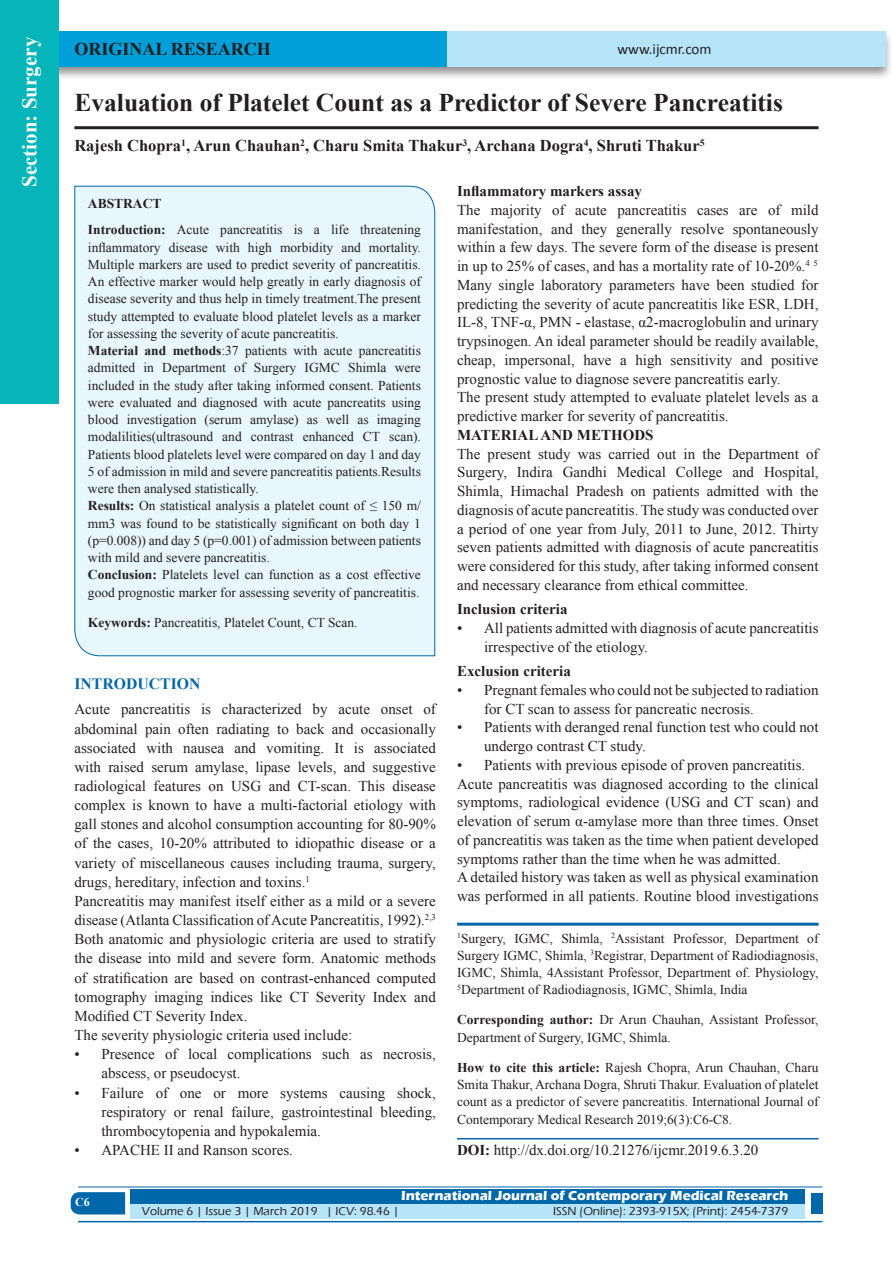
<style>
.page{position:relative;width:893px;height:1263px;background:#fff}
.page>*{position:absolute;margin:0;border:0;box-sizing:border-box;transform-origin:0 0}
.A_Title_New{font:700 25.5px "Times New Roman";color:#231f20}
.t1{font:700 21px "Times New Roman";color:#fff}
.AT_new{font:700 18px "Times New Roman";color:#231f20}
.AU-New{font:700 16.5px "Times New Roman";color:#231f20}
.t2{font:700 15.75px "Times New Roman";color:#0067aa}
.TX_New{font:15px/18.8px "Times New Roman";color:#231f20;text-align:justify}
.TX_New-2{font:700 15px "Times New Roman";color:#231f20}
.t3{font:15px "Calibri";color:#231f20}
.HTC_new{font:13.5px/17.2px "Times New Roman";color:#231f20}
.Affi_New{font:13.5px/17.2px "Times New Roman";color:#231f20;text-align:justify}
.Corresponding{font:13.5px/17.2px "Times New Roman";color:#231f20}
.t4{font:700 13.5px "Eras ITC";color:#fff}
.t5{font:500 12px "Eras ITC";color:#231f20}
.t6{font:700 12px "Times New Roman";color:#fff}
.s1{font-weight:700}
</style>
<div class="page">
<div style="left:19px;top:29px;width:874px;height:52px;background:#231f20;opacity:.5"></div>
<div style="left:28px;top:31px;width:857px;height:35px;background:#b6e4f9"></div>
<div style="left:28px;top:31px;width:418px;height:35px;background:#009fda"></div>
<div style="left:0;top:0;width:59px;height:404px;background:#05b5b9"></div>
<svg style="left:71px;top:1192px;width:54px;height:22px"></svg>
<div style="left:130px;top:1189px;width:674px;height:15px;background:#0067aa"></div>
<div style="left:130px;top:1204px;width:674px;height:15px;background:#b6e4f9"></div>
<hr style="left:78px;top:1186px;width:744px;height:1px;background:#0067aa">
<hr style="left:78px;top:1221px;width:744px;height:1px;background:#0067aa">
<div style="left:811px;top:1193px;width:11px;height:21px;background:#0067aa"></div>
<hr style="left:74px;top:126px;width:745px;height:3px;background:#231f20">
<div style="left:74px;top:185px;width:361px;height:471px;background:#e8f6fd"></div>
<hr style="left:457px;top:923px;width:362px;height:3px;background:#0067aa">
<hr style="left:457px;top:1138px;width:362px;height:1px;background:#0067aa">
<h2 class="t1" style="left:15px;top:187px;width:151px;rotate:-90deg">Section: Surgery</h2>
<p class="AT_new" style="left:74px;top:36px;width:198px">ORIGINAL RESEARCH</p>
<p class="t3" style="left:617px;top:40px;width:96px">www.ijcmr.com</p>
<p class="A_Title_New" style="left:74px;top:85px;width:710px">Evaluation of Platelet Count as a Predictor of Severe Pancreatitis</p>
<p class="AU-New" style="left:74px;top:134px;width:632px">Rajesh Chopra<sup>1</sup>, Arun Chauhan<sup>2</sup>, Charu Smita Thakur<sup>3</sup>, Archana Dogra<sup>4</sup>, Shruti Thakur<sup>5</sup></p>
<p class="HTC_new" style="left:88px;top:191px;width:335px;line-height:25.8px"><span class="s1">ABSTRACT<br>Introduction:</span> Acute pancreatitis is a life threatening</p>
<p class="HTC_new" style="left:88px;top:238px;width:335px">inflammatory disease with high morbidity and mortality.<br>Multiple markers are used to predict severity of pancreatitis.<br>An effective marker would help greatly in early diagnosis of disease severity and thus help in timely treatment.The present study attempted to evaluate blood platelet levels as a marker for assessing the severity of acute pancreatitis.<br><span class="s1">Material and methods</span>:37 patients with acute pancreatitis admitted in Department of Surgery IGMC Shimla were included in the study after taking informed consent. Patients were evaluated and diagnosed with acute pancreatits using blood investigation (serum amylase) as well as imaging modalilities(ultrasound and contrast enhanced CT scan).<br>Patients blood platelets level were compared on day 1 and day 5 of admission in mild and severe pancreatitis patients.Results were then analysed statistically.<br><span class="s1">Results:</span> On statistical analysis a platelet count of ≤ 150 m/ mm3 was found to be statistically significant on both day 1 (p=0.008)) and day 5 (p=0.001) of admission between patients with mild and severe pancreatitis.<br><span class="s1">Conclusion:</span> Platelets level can function as a cost effective good prognostic marker for assessing severity of pancreatitis.</p>
<p class="HTC_new" style="left:88px;top:614px;width:271px"><span class="s1">Keywords:</span> Pancreatitis, Platelet Count, CT Scan.</p>
<h1 class="t2" style="left:74px;top:673px;width:127px">INTRODUCTION</h1>
<p class="TX_New" style="left:74px;top:699px;width:363px;line-height:19.2px">Acute pancreatitis is characterized by acute onset of abdominal pain often radiating to back and occasionally associated with nausea and vomiting. It is associated with raised serum amylase, lipase levels, and suggestive radiological features on USG and CT-scan. This disease complex is known to have a multi-factorial etiology with gall stones and alcohol consumption accounting for 80-90% of the cases, 10-20% attributed to idiopathic disease or a variety of miscellaneous causes including trauma, surgery, drugs, hereditary, infection and toxins.<sup>1</sup></p>
<p class="TX_New" style="left:74px;top:891px;width:363px;line-height:19.2px">Pancreatitis may manifest itself either as a mild or a severe disease (Atlanta Classification of Acute Pancreatitis, 1992).<sup>2,3<br></sup>Both anatomic and physiologic criteria are used to stratify the disease into mild and severe form. Anatomic methods of stratification are based on contrast-enhanced computed tomography imaging indices like CT Severity Index and Modified CT Severity Index.</p>
<p class="TX_New" style="left:74px;top:1025px;width:279px">The severity physiologic criteria used include:</p>
<p class="TX_New" style="left:101px;top:1044px;width:336px;line-height:19.2px;text-indent:-27px">• Presence of local complications such as necrosis, abscess, or pseudocyst.</p>
<p class="TX_New" style="left:101px;top:1083px;width:336px;line-height:19.2px;text-indent:-27px">• Failure of one or more systems causing shock, respiratory or renal failure, gastrointestinal bleeding, thrombocytopenia and hypokalemia.</p>
<p class="TX_New" style="left:74px;top:1140px;width:220px">• APACHE II and Ranson scores.</p>
<p class="TX_New-2" style="left:457px;top:181px;width:186px">Inflammatory markers assay</p>
<p class="TX_New" style="left:457px;top:200px;width:363px">The majority of acute pancreatitis cases are of mild manifestation, and they generally resolve spontaneously within a few days. The severe form of the disease is present in up to 25% of cases, and has a mortality rate of 10-20%.<sup>4</sup> <sup>5</sup></p>
<p class="TX_New" style="left:457px;top:275px;width:363px">Many single laboratory parameters have been studied for predicting the severity of acute pancreatitis like ESR, LDH, IL-8, TNF-α, PMN - elastase, α2-macroglobulin and urinary trypsinogen. An ideal parameter should be readily available, cheap, impersonal, have a high sensitivity and positive prognostic value to diagnose severe pancreatitis early.</p>
<p class="TX_New" style="left:457px;top:388px;width:363px">The present study attempted to evaluate platelet levels as a predictive marker for severity of pancreatitis.</p>
<p class="TX_New-2" style="left:457px;top:424px;width:198px">MATERIAL AND METHODS</p>
<p class="TX_New" style="left:457px;top:444px;width:363px">The present study was carried out in the Department of Surgery, Indira Gandhi Medical College and Hospital, Shimla, Himachal Pradesh on patients admitted with the diagnosis of acute pancreatitis. The study was conducted over a period of one year from July, 2011 to June, 2012. Thirty seven patients admitted with diagnosis of acute pancreatitis were considered for this study, after taking informed consent and necessary clearance from ethical committee.</p>
<h2 class="TX_New-2" style="left:457px;top:599px;width:112px">Inclusion criteria</h2>
<p class="TX_New" style="left:484px;top:618px;width:336px;text-indent:-27px">• All patients admitted with diagnosis of acute pancreatitis irrespective of the etiology.</p>
<h2 class="TX_New-2" style="left:457px;top:661px;width:115px">Exclusion criteria</h2>
<p class="TX_New" style="left:484px;top:680px;width:336px;text-indent:-27px">• Pregnant females who could not be subjected to radiation for CT scan to assess for pancreatic necrosis.</p>
<p class="TX_New" style="left:484px;top:718px;width:336px;text-indent:-27px">• Patients with deranged renal function test who could not undergo contrast CT study.</p>
<p class="TX_New" style="left:457px;top:755px;width:350px">• Patients with previous episode of proven pancreatitis.</p>
<p class="TX_New" style="left:457px;top:774px;width:363px">Acute pancreatitis was diagnosed according to the clinical symptoms, radiological evidence (USG and CT scan) and elevation of serum α-amylase more than three times. Onset of pancreatitis was taken as the time when patient developed symptoms rather than the time when he was admitted.</p>
<p class="TX_New" style="left:457px;top:868px;width:363px">A detailed history was taken as well as physical examination was performed in all patients. Routine blood investigations</p>
<p class="Affi_New" style="left:457px;top:929px;width:363px"><sup>1</sup>Surgery, IGMC, Shimla, <sup>2</sup>Assistant Professor, Department of Surgery IGMC, Shimla, <sup>3</sup>Registrar, Department of Radiodiagnosis, IGMC, Shimla, 4Assistant Professor, Department of. Physiology, <sup>5</sup>Department of Radiodiagnosis, IGMC, Shimla, India</p>
<p class="Corresponding" style="left:457px;top:1011px;width:363px"><span class="s1">Corresponding author:</span> Dr Arun Chauhan, Assistant Professor,<br>Department of Surgery, IGMC, Shimla.</p>
<p class="HTC_new" style="left:457px;top:1058px;width:363px;text-align:justify"><span class="s1">How to cite this article:</span> Rajesh Chopra, Arun Chauhan, Charu Smita Thakur, Archana Dogra, Shruti Thakur. Evaluation of platelet count as a predictor of severe pancreatitis. International Journal of Contemporary Medical Research 2019;6(3):C6-C8.</p>
<p class="TX_New" style="left:457px;top:1140px;width:303px"><span class="s1">DOI:</span> http://dx.doi.org/10.21276/ijcmr.2019.6.3.20</p>
<h4 class="t6" style="left:75px;top:1194px;width:16px">C6</h4>
<p class="t4" style="left:401px;top:1188px;width:389px">International Journal of Contemporary Medical Research</p>
<p class="t5" style="left:142px;top:1204px;width:259px">Volume 6 | Issue 3 | March 2019 | ICV: 98.46 |</p>
<p class="t5" style="left:553px;top:1204px;width:237px">ISSN (Online): 2393-915X; (Print): 2454-7379</p>
</div>
